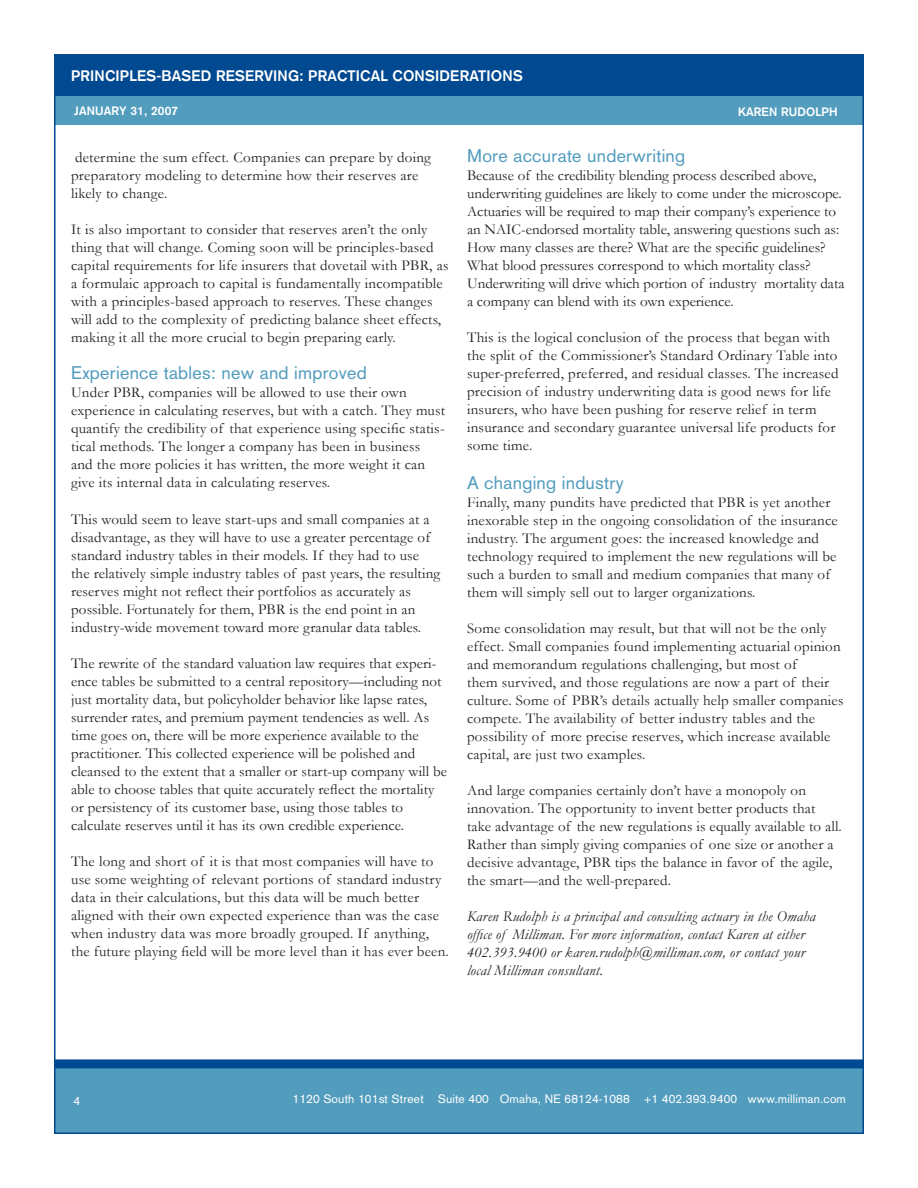
<style>
.page{position:relative;width:918px;height:1188px;background:#fff}
.page>*{position:absolute;margin:0;border:0;box-sizing:border-box;transform-origin:0 0}
.t1{font:18px "Akzidenz Grotesk";letter-spacing:.015em;color:#529cbe}
.t2{font:15px/18px "Garamond";letter-spacing:.015em;color:#231f20}
.t3{font:italic 15px/18px "Garamond";letter-spacing:.015em;color:#231f20}
.t4{font:700 15px "Akzidenz Grotesk";letter-spacing:.015em;color:#fff}
.t5{font:12px "Akzidenz Grotesk";letter-spacing:.015em;color:#fff}
.t6{font:700 12px "Akzidenz Grotesk";letter-spacing:.015em;color:#fff}
</style>
<div class="page">
<div style="left:54px;top:1068px;width:810px;height:66px;background:#529cbe"></div>
<div style="left:55px;top:1060px;width:808px;height:8px;background:#014990"></div>
<div style="left:54px;top:1059px;width:810px;height:9px;border:2px solid #014990"></div>
<div style="left:54px;top:54px;width:810px;height:44px;background:#014990"></div>
<div style="left:54px;top:97px;width:810px;height:28px;background:#529cbe"></div>
<p class="t4" style="left:71px;top:67px;width:19px">PRINCIP</p>
<p class="t4" style="left:129px;top:67px;width:199px">LES-BASED RESERVING : PRACTICA</p>
<p class="t4" style="left:380px;top:67px;width:64px">L CONSIDERATI</p>
<p class="t4" style="left:491px;top:67px;width:33px">ONS</p>
<p class="t6" style="left:74px;top:104px;width:39px">JAN UARY</p>
<p class="t6" style="left:130px;top:104px;width:49px">31, 2007</p>
<p class="t6" style="left:738px;top:104px;width:17px">KAREN</p>
<p class="t6" style="left:781px;top:104px;width:58px">RUDOLPH</p>
<p class="t2" style="left:71px;top:148px;width:361px">determine the sum effect. Companies can prepare by doing preparatory modeling to determine how their reserves are likely to change.</p>
<p class="t2" style="left:71px;top:220px;width:379px">It is also important to consider that reserves aren’t the only thing that will change. Coming soon will be principles-based capital requirements for life insurers that dovetail with PBR, as a formulaic approach to capital is fundamentally incompatible with a principles-based approach to reserves. These changes will add to the complexity of predicting balance sheet effects, making it all the more crucial to begin preparing early.</p>
<p class="t1" style="left:71px;top:362px;width:297px">Experience tables: new and improved</p>
<p class="t2" style="left:71px;top:383px;width:376px">Under PBR, companies will be allowed to use their own experience in calculating reserves, but with a catch. They must quantify the credibility of that experience using specific statis&shy;tical methods. The longer a company has been in business and the more policies it has written, the more weight it can give its internal data in calculating reserves.</p>
<p class="t2" style="left:71px;top:511px;width:371px">This would seem to leave start-ups and small companies at a disadvantage, as they will have to use a greater percentage of standard industry tables in their models. If they had to use the relatively simple industry tables of past years, the resulting reserves might not reflect their portfolios as accurately as possible. Fortunately for them, PBR is the end point in an industry-wide movement toward more granular data tables.</p>
<p class="t2" style="left:71px;top:655px;width:377px">The rewrite of the standard valuation law requires that experi&shy;ence tables be submitted to a central repository—including not just mortality data, but policyholder behavior like lapse rates, surrender rates, and premium payment tendencies as well. As time goes on, there will be more experience available to the practitioner. This collected experience will be polished and cleansed to the extent that a smaller or start-up company will be able to choose tables that quite accurately reflect the mortality or persistency of its customer base, using those tables to calculate reserves until it has its own credible experience.</p>
<p class="t2" style="left:71px;top:853px;width:379px">The long and short of it is that most companies will have to use some weighting of relevant portions of standard industry data in their calculations, but this data will be much better aligned with their own expected experience than was the case when industry data was more broadly grouped. If anything, the future playing field will be more level than it has ever been.</p>
<p class="t1" style="left:467px;top:145px;width:220px">More accurate underwriting</p>
<p class="t2" style="left:467px;top:166px;width:379px">Because of the credibility blending process described above, underwriting guidelines are likely to come under the microscope.<br>Actuaries will be required to map their company’s experience to an NAIC-endorsed mortality table, answering questions such as:<br>How many classes are there? What are the specific guidelines?<br>What blood pressures correspond to which mortality class?<br>Underwriting will drive which portion of industry mortality data a company can blend with its own experience.</p>
<p class="t2" style="left:467px;top:328px;width:373px">This is the logical conclusion of the process that began with the split of the Commissioner’s Standard Ordinary Table into super-preferred, preferred, and residual classes. The increased precision of industry underwriting data is good news for life insurers, who have been pushing for reserve relief in term insurance and secondary guarantee universal life products for some time.</p>
<p class="t1" style="left:467px;top:472px;width:158px">A changing industry</p>
<p class="t2" style="left:467px;top:493px;width:372px">Finally, many pundits have predicted that PBR is yet another inexorable step in the ongoing consolidation of the insurance industry. The argument goes: the increased knowledge and technology required to implement the new regulations will be such a burden to small and medium companies that many of them will simply sell out to larger organizations.</p>
<p class="t2" style="left:467px;top:619px;width:378px">Some consolidation may result, but that will not be the only effect. Small companies found implementing actuarial opinion and memorandum regulations challenging, but most of<br>them survived, and those regulations are now a part of their culture. Some of PBR’s details actually help smaller companies compete. The availability of better industry tables and the possibility of more precise reserves, which increase available capital, are just two examples.</p>
<p class="t2" style="left:467px;top:781px;width:376px">And large companies certainly don’t have a monopoly on innovation. The opportunity to invent better products that take advantage of the new regulations is equally available to all.<br>Rather than simply giving companies of one size or another a decisive advantage, PBR tips the balance in favor of the agile, the smart—and the well-prepared.</p>
<p class="t3" style="left:467px;top:907px;width:350px">Karen Rudolph is a principal and consulting actuary in the Omaha office of Milliman. For more information, contact Karen at either 402.393.9400 or karen.rudolph@milliman.com, or contact your local Milliman consultant.</p>
<p class="t5" style="left:293px;top:1091px;width:555px">1120 South 101st Street Suite 400 Omaha, NE 68124-1088 +1 402.393.9400 www.milliman.com</p>
</div>
